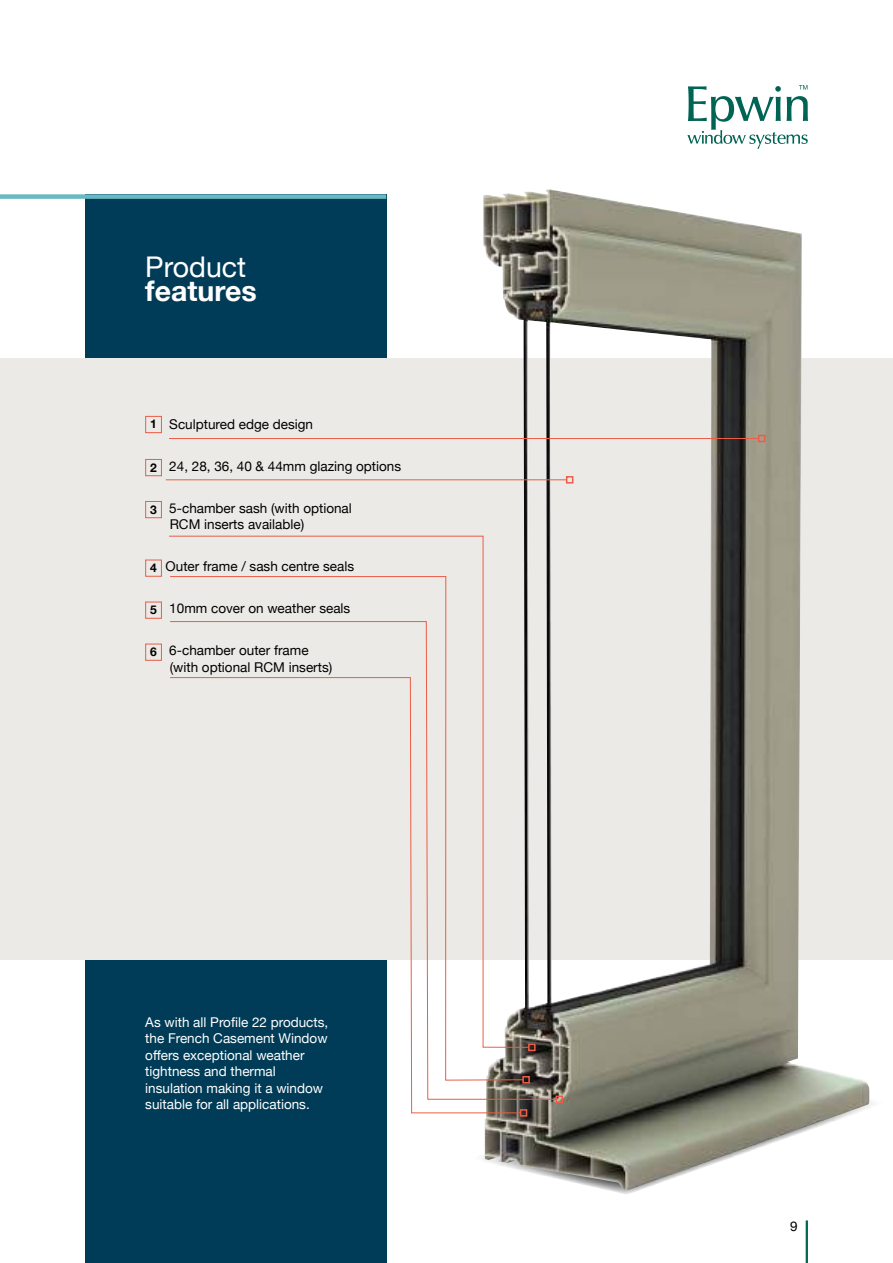
<style>
.page{position:relative;width:893px;height:1263px;background:#fff}
.page>*{position:absolute;margin:0;border:0;box-sizing:border-box;transform-origin:0 0}
.t1{font:700 28.5px "Helvetica Neue";color:#fff}
.t2{font:28.5px "Helvetica Neue";color:#fff}
.t3{font:13.5px/16.5px "Helvetica Neue";color:#000}
.t4{font:13.5px/16.5px "Helvetica Neue";color:#fff}
.s1{font-weight:700;font-size:12px}
</style>
<div class="page">
<hr style="left:806px;top:1220px;width:2px;height:43px;background:#006454">
<svg style="left:687px;top:85px;width:121px;height:64px"></svg>
<div style="left:85px;top:959px;width:301px;height:304px;background:#003c57"></div>
<div style="left:0;top:358px;width:893px;height:601px;background:#eceae6"></div>
<div style="left:85px;top:194px;width:301px;height:164px;background:#003c57"></div>
<div style="left:0;top:194px;width:386px;height:5px;background:#68b9c2"></div>
<img style="left:483px;top:189px;width:387px;height:1002px">
<div style="left:145px;top:416px;width:17px;height:17px;border:1px solid #eb5d47"></div>
<div style="left:145px;top:459px;width:17px;height:17px;border:1px solid #eb5d47"></div>
<div style="left:145px;top:501px;width:17px;height:17px;border:1px solid #eb5d47"></div>
<div style="left:145px;top:560px;width:17px;height:17px;border:1px solid #eb5d47"></div>
<div style="left:145px;top:602px;width:17px;height:17px;border:1px solid #eb5d47"></div>
<div style="left:145px;top:644px;width:17px;height:17px;border:1px solid #eb5d47"></div>
<hr style="left:169px;top:438px;width:590px;height:1px;background:#eb5d47">
<div style="left:758px;top:435px;width:7px;height:7px;border:2px solid #eb5d47"></div>
<svg style="left:168px;top:535px;width:362px;height:425px"></svg>
<hr style="left:166px;top:479px;width:401px;height:1px;background:#eb5d47">
<div style="left:566px;top:476px;width:7px;height:8px;border:2px solid #eb5d47"></div>
<svg style="left:169px;top:576px;width:355px;height:45px"></svg>
<svg style="left:169px;top:621px;width:388px;height:479px"></svg>
<div style="left:555px;top:1095px;width:8px;height:8px;border:2px solid #eb5d47"></div>
<svg style="left:169px;top:677px;width:352px;height:436px"></svg>
<div style="left:520px;top:1109px;width:7px;height:7px;border:2px solid #eb5d47"></div>
<h1 class="t2" style="left:145px;top:246px;width:102px">Product</h1>
<h1 class="t1" style="left:145px;top:268px;width:113px">features</h1>
<p class="t3" style="left:150px;top:416px;width:164px"><span class="s1">1</span> Sculptured edge design</p>
<p class="t3" style="left:150px;top:458px;width:252px"><span class="s1">2</span> 24, 28, 36, 40 &amp; 44mm glazing options</p>
<p class="t3" style="left:170px;top:500px;width:184px;text-indent:-20px"><span class="s1">3</span> 5-chamber sash (with optional<br>RCM inserts available)</p>
<p class="t3" style="left:150px;top:559px;width:205px"><span class="s1">4</span> Outer frame / sash centre seals</p>
<p class="t3" style="left:150px;top:601px;width:202px"><span class="s1">5</span> 10mm cover on weather seals</p>
<p class="t3" style="left:170px;top:643px;width:164px;text-indent:-20px"><span class="s1">6</span> 6-chamber outer frame (with optional RCM inserts)</p>
<p class="t4" style="left:145px;top:1014px;width:185px">As with all Profile 22 products, the French Casement Window offers exceptional weather tightness and thermal insulation making it a window suitable for all applications.</p>
<p class="t3" style="left:790px;top:1218px;width:9px">9</p>
</div>
